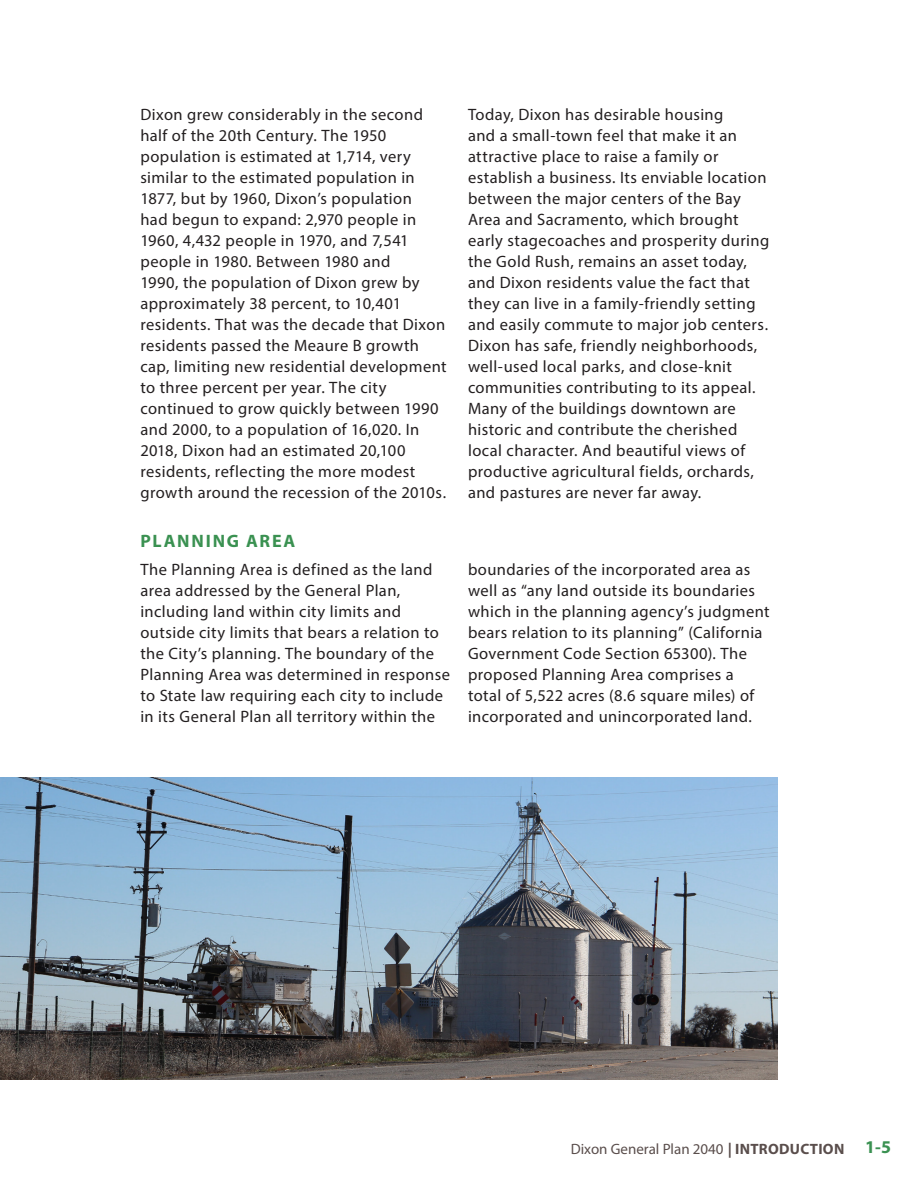
<style>
.page{position:relative;width:918px;height:1188px;background:#fff}
.page>*{position:absolute;margin:0;border:0;box-sizing:border-box;transform-origin:0 0}
.Heading_3{font:700 18px "Myriad Pro";letter-spacing:.1em;color:#3a9151}
.t1{font:16.5px/21px "Myriad Pro";letter-spacing:.025em;color:#231f20}
.t2{font:15px "Myriad Pro";color:#5a4e4c}
.s1{font-weight:700}
.s2{font-weight:700;font-size:18px;color:#3a9151}
</style>
<div class="page">
<img style="left:0;top:778px;width:778px;height:302px">
<p class="t1" style="left:140px;top:104px;width:308px">Dixon grew considerably in the second half of the 20th Century. The 1950 population is estimated at 1,714, very similar to the estimated population in 1877, but by 1960, Dixon’s population<br>had begun to expand: 2,970 people in 1960, 4,432 people in 1970, and 7,541 people in 1980. Between 1980 and<br>1990, the population of Dixon grew by approximately 38 percent, to 10,401 residents. That was the decade that Dixon residents passed the Meaure B growth cap, limiting new residential development to three percent per year. The city continued to grow quickly between 1990 and 2000, to a population of 16,020. In 2018, Dixon had an estimated 20,100 residents, reflecting the more modest growth around the recession of the 2010s.</p>
<p class="t1" style="left:468px;top:104px;width:303px">Today, Dixon has desirable housing<br>and a small-town feel that make it an attractive place to raise a family or establish a business. Its enviable location between the major centers of the Bay Area and Sacramento, which brought early stagecoaches and prosperity during the Gold Rush, remains an asset today, and Dixon residents value the fact that they can live in a family-friendly setting and easily commute to major job centers.<br>Dixon has safe, friendly neighborhoods, well-used local parks, and close-knit communities contributing to its appeal.<br>Many of the buildings downtown are historic and contribute the cherished local character. And beautiful views of productive agricultural fields, orchards, and pastures are never far away.</p>
<p class="Heading_3" style="left:141px;top:529px;width:156px">PLANNING AREA</p>
<p class="t1" style="left:140px;top:558px;width:311px">The Planning Area is defined as the land area addressed by the General Plan, including land within city limits and outside city limits that bears a relation to the City’s planning. The boundary of the Planning Area was determined in response to State law requiring each city to include in its General Plan all territory within the</p>
<p class="t1" style="left:468px;top:558px;width:303px">boundaries of the incorporated area as well as “any land outside its boundaries which in the planning agency’s judgment bears relation to its planning” (California Government Code Section 65300). The proposed Planning Area comprises a total of 5,522 acres (8.6 square miles) of incorporated and unincorporated land.</p>
<p class="t2" style="left:571px;top:1140px;width:322px">Dixon General Plan 2040 <span class="s1">| INTRODUCTION</span> <span class="s2">1-5</span></p>
</div>
